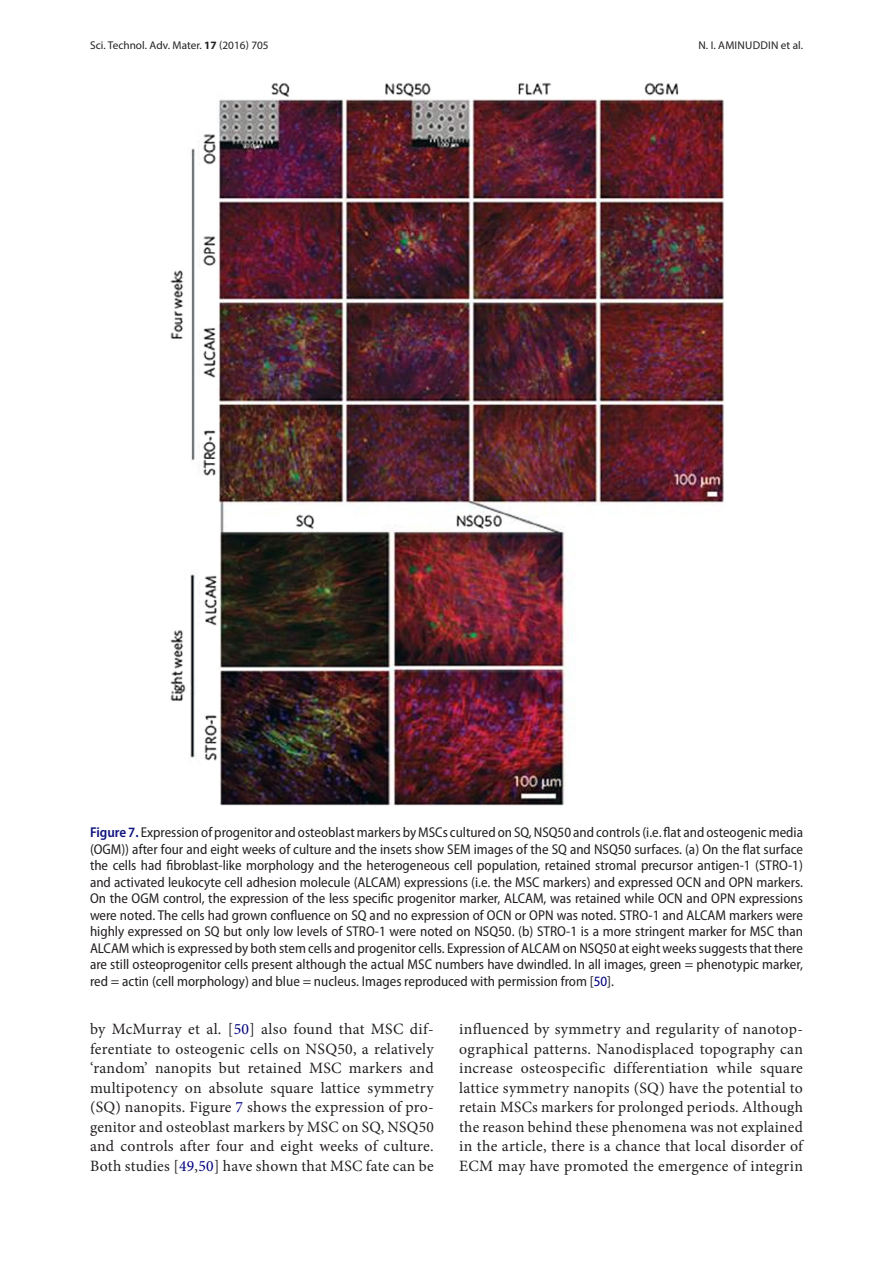
<style>
.page{position:relative;width:893px;height:1263px;background:#fff}
.page>*{position:absolute;margin:0;border:0;box-sizing:border-box;transform-origin:0 0}
.t1{font:15.75px/19.5px "Minion Pro";letter-spacing:.015em;color:#231f20;text-align:justify}
.t2{font:semi-condensed 14.25px/16.5px "Myriad Pro";color:#231f20;text-align:justify}
.t3{font:11.25px "Myriad Pro";color:#231f20}
.t4{font:11.25px "Myriad Pro";letter-spacing:.02em;color:#231f20}
.s1{font-weight:700}
.s2{font-weight:600;color:#10147e}
.s3{color:#000080}
</style>
<div class="page">
<img style="left:170px;top:82px;width:554px;height:724px">
<p class="t3" style="left:90px;top:39px;width:180px">Sci. Technol. Adv. Mater. <span class="s1">17</span> (2016) 705</p>
<p class="t4" style="left:698px;top:39px;width:106px">N. I. Amin uddin et al.</p>
<p class="t2" style="left:90px;top:824px;width:715px"><span class="s2">Figure 7.</span> Expression of progenitor and osteoblast markers by MSCs cultured on SQ, NSQ50 and controls (i.e. flat and osteogenic media (OGM)) after four and eight weeks of culture and the insets show SEM images of the SQ and NSQ50 surfaces. (a) On the flat surface the cells had fibroblast-like morphology and the heterogeneous cell population, retained stromal precursor antigen-1 (STRO-1) and activated leukocyte cell adhesion molecule (ALCA</p>
<p class="t2" style="left:386px;top:874px;width:299px">M) expressions (i.e. the MSC markers) and expressed OCN</p>
<p class="t2" style="left:704px;top:874px;width:100px">and OPN markers.</p>
<p class="t2" style="left:90px;top:890px;width:423px">On the OGM control, the expression of the less specific progenitor marker, ALCA</p>
<p class="t2" style="left:533px;top:890px;width:134px">M, was retained while OCN</p>
<p class="t2" style="left:687px;top:890px;width:118px">and OPN expressions</p>
<p class="t2" style="left:90px;top:907px;width:406px">were noted. The cells had grown confluence on SQ and no expression of OCN</p>
<p class="t2" style="left:515px;top:907px;width:180px">or OPN was noted. STRO-1 and ALCA</p>
<p class="t2" style="left:90px;top:907px;width:714px;text-indent:625px">M markers were highly expressed on SQ but only low levels of STRO-1 were noted on NSQ50. (b) STRO-1 is a more stringent marker for MSC than ALCA</p>
<p class="t2" style="left:119px;top:940px;width:411px">M which is expressed by both stem cells and progenitor cells. Expression of ALCA</p>
<p class="t2" style="left:90px;top:940px;width:714px;text-indent:460px">M on NSQ50 at eight weeks suggests that there are still osteoprogenitor cells present although the actual MSC numbers have dwindled. In all images, green = phenotypic marker, red = actin (cell morphology) and blue = nucleus. Images reproduced with permission from [<span class="s3">50</span>].</p>
<p class="t1" style="left:90px;top:1020px;width:345px">by McMurray et al. [<span class="s3">50</span>] also found that MSC dif&shy;ferentiate to osteogenic cells on NSQ50, a relatively ‘random’ nanopits but retained MSC markers and multipotency on absolute square lattice symmetry (SQ) nanopits. Figure <span class="s3">7</span> shows the expression of pro&shy;genitor and osteoblast markers by MSC on SQ, NSQ50 and controls after four and eight weeks of culture.<br>Both studies [<span class="s3">49</span>,<span class="s3">50</span>] have shown that MSC fate can be</p>
<p class="t1" style="left:459px;top:1020px;width:345px">influenced by symmetry and regularity of nanotop&shy;ographical patterns. Nanodisplaced topography can increase osteospecific differentiation while square lattice symmetry nanopits (SQ) have the potential to retain MSCs markers for prolonged periods. Although the reason behind these phenomena was not explained in the article, there is a chance that local disorder of ECM may have promoted the emergence of integrin</p>
</div>
